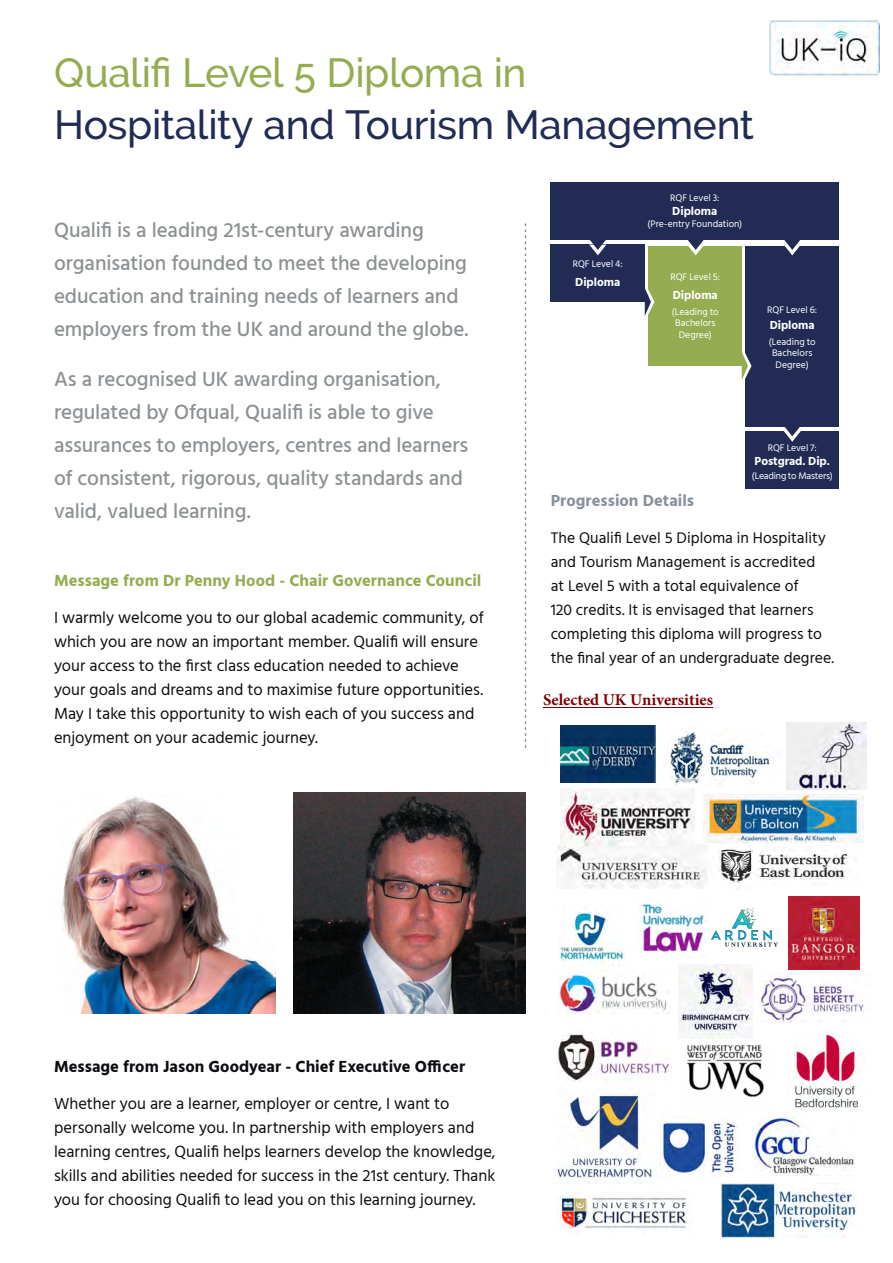
<style>
.page{position:relative;width:893px;height:1263px;background:#fff}
.page>*{position:absolute;margin:0;border:0;box-sizing:border-box;transform-origin:0 0}
.t1{font:500 40.5px "Raleway";letter-spacing:-.005em;color:#212b54}
.t2{font:500 40.5px "Raleway";letter-spacing:-.01em;color:#95ac51}
.t3{font:500 21px/33px "Hind";letter-spacing:-.005em;color:#8c9194}
.t4{font:16.5px/24px "Hind";color:#0b0d10}
.t5{font:700 16.5px "Hind";letter-spacing:.005em;color:#0b0d10}
.t6{font:700 16.5px "Hind";letter-spacing:.005em;color:#95ac51}
.t7{font:700 16.5px "Minion Pro";color:#800000}
.t8{font:700 16.5px "Hind";color:#88919b}
.t9{font:15.75px/24px "Hind";color:#0b0d10}
.t10{font:700 12px "Hind";letter-spacing:-.005em;color:#fff}
.t11{font:9.75px/11.7px "Hind";color:#fff;text-align:center}
.t12{font:9.75px "Hind";letter-spacing:-.02em;color:#fff}
</style>
<div class="page">
<div style="left:551px;top:245px;width:94px;height:57px;background:#212b54"></div>
<div style="left:746px;top:431px;width:93px;height:57px;background:#212b54"></div>
<div style="left:746px;top:246px;width:93px;height:181px;background:#212b54"></div>
<div style="left:649px;top:246px;width:93px;height:119px;background:#95ac51"></div>
<svg style="left:525px;top:224px;width:1px;height:523px"></svg>
<svg style="left:589px;top:240px;width:17px;height:15px"></svg>
<svg style="left:645px;top:288px;width:9px;height:28px"></svg>
<svg style="left:742px;top:352px;width:9px;height:28px"></svg>
<svg style="left:688px;top:240px;width:16px;height:15px"></svg>
<svg style="left:784px;top:240px;width:16px;height:15px"></svg>
<svg style="left:784px;top:427px;width:17px;height:15px"></svg>
<div style="left:551px;top:183px;width:288px;height:57px;background:#212b54"></div>
<img style="left:61px;top:797px;width:214px;height:216px">
<img style="left:293px;top:792px;width:232px;height:221px">
<img style="left:769px;top:20px;width:110px;height:56px">
<img style="left:556px;top:844px;width:151px;height:44px">
<img style="left:561px;top:788px;width:133px;height:57px">
<img style="left:718px;top:847px;width:131px;height:37px">
<hr style="left:544px;top:707px;width:169px;height:1px;background:#800000">
<img style="left:704px;top:794px;width:159px;height:48px">
<img style="left:678px;top:964px;width:74px;height:74px">
<img style="left:558px;top:908px;width:66px;height:59px">
<img style="left:711px;top:908px;width:67px;height:39px">
<img style="left:788px;top:896px;width:72px;height:74px">
<img style="left:787px;top:723px;width:79px;height:66px">
<img style="left:560px;top:725px;width:95px;height:57px">
<img style="left:760px;top:973px;width:104px;height:49px">
<img style="left:793px;top:1034px;width:66px;height:76px">
<img style="left:558px;top:1034px;width:114px;height:47px">
<img style="left:558px;top:969px;width:113px;height:45px">
<img style="left:557px;top:1195px;width:134px;height:41px">
<img style="left:640px;top:901px;width:66px;height:57px">
<img style="left:665px;top:731px;width:106px;height:55px">
<img style="left:687px;top:1044px;width:77px;height:53px">
<img style="left:752px;top:1117px;width:103px;height:58px">
<img style="left:659px;top:1119px;width:80px;height:57px">
<img style="left:557px;top:1092px;width:98px;height:91px">
<img style="left:721px;top:1183px;width:135px;height:54px">
<h1 class="t2" style="left:54px;top:49px;width:474px">Qualifi Level 5 Diploma in</h1>
<h1 class="t1" style="left:54px;top:102px;width:701px">Hospitality and Tourism Management</h1>
<p class="t3" style="left:54px;top:215px;width:416px">Qualifi is a leading 21st-century awarding organisation founded to meet the developing education and training needs of learners and employers from the UK and around the globe.</p>
<p class="t3" style="left:54px;top:364px;width:416px">As a recognised UK awarding organisation, regulated by Ofqual, Qualifi is able to give assurances to employers, centres and learners of consistent, rigorous, quality standards and valid, valued learning.</p>
<p class="t6" style="left:54px;top:571px;width:429px">Message from Dr Penny Hood - Chair Governance Council</p>
<p class="t4" style="left:54px;top:606px;width:431px">I warmly welcome you to our global academic community, of which you are now an important member. Qualifi will ensure your access to the first class education needed to achieve your goals and dreams and to maximise future opportunities.<br>May I take this opportunity to wish each of you success and enjoyment on your academic journey.</p>
<p class="t11" style="left:573px;top:259px;width:52px">RQF Level 4:</p>
<p class="t10" style="left:575px;top:275px;width:47px">Diploma</p>
<p class="t11" style="left:670px;top:192px;width:51px">RQF Level 3:</p>
<p class="t10" style="left:672px;top:204px;width:47px">Diploma</p>
<p class="t11" style="left:647px;top:218px;width:96px">(Pre-entry Foundation)</p>
<p class="t11" style="left:670px;top:271px;width:51px">RQF Level 5:</p>
<p class="t10" style="left:673px;top:288px;width:47px">Diploma</p>
<p class="t11" style="left:672px;top:306px;width:48px">(Leading to<br>Bachelors<br>Degree)</p>
<p class="t11" style="left:767px;top:304px;width:51px">RQF Level 6:</p>
<p class="t10" style="left:770px;top:318px;width:47px">Diploma</p>
<p class="t11" style="left:769px;top:336px;width:48px">(Leading to<br>Bachelors<br>Degree)</p>
<p class="t11" style="left:768px;top:442px;width:51px">RQF Level 7:</p>
<p class="t10" style="left:755px;top:454px;width:77px">Postgrad. Dip.</p>
<p class="t12" style="left:752px;top:469px;width:82px">(Leading to Masters)</p>
<p class="t8" style="left:551px;top:491px;width:145px">Progression Details</p>
<p class="t9" style="left:551px;top:527px;width:285px">The Qualifi Level 5 Diploma in Hospitality and Tourism Management is accredited<br>at Level 5 with a total equivalence of<br>120 credits. It is envisaged that learners completing this diploma will progress to the final year of an undergraduate degree.</p>
<p class="t7" style="left:543px;top:688px;width:171px">Selected UK Universities</p>
<p class="t5" style="left:54px;top:1056px;width:413px">Message from Jason Goodyear - Chief Executive Officer</p>
<p class="t4" style="left:54px;top:1092px;width:443px">Whether you are a learner, employer or centre, I want to personally welcome you. In partnership with employers and learning centres, Qualifi helps learners develop the knowledge, skills and abilities needed for success in the 21st century. Thank you for choosing Qualifi to lead you on this learning journey.</p>
</div>
